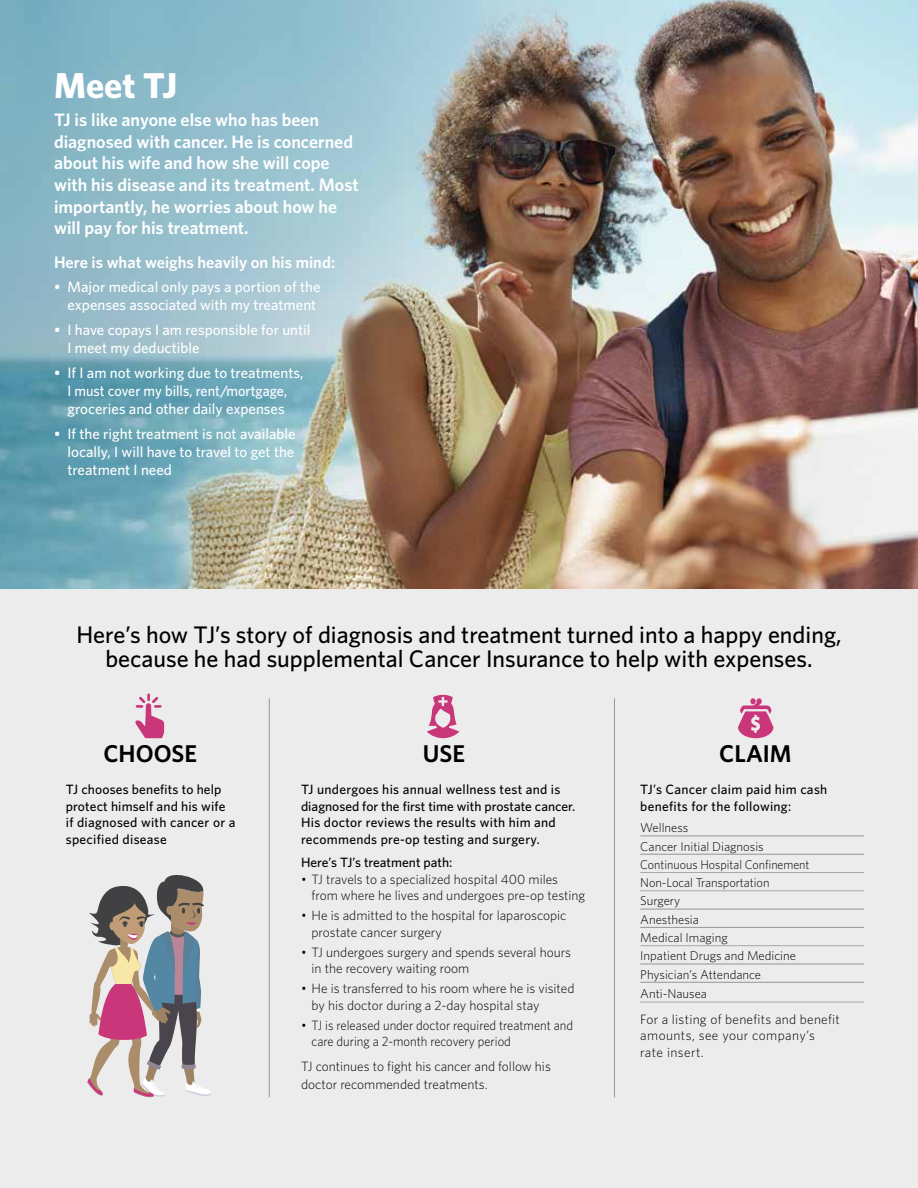
<style>
.page{position:relative;width:918px;height:1188px;background:#fff}
.page>*{position:absolute;margin:0;border:0;box-sizing:border-box;transform-origin:0 0}
.t1{font:700 36px "Whitney";color:#fff}
.t2{font:600 24.3px "Whitney";color:#000}
.t3{font:500 24px/24px "Whitney";color:#000;text-align:center}
.t4{font:600 18px/21.6px "Whitney";color:#fff}
.t5{font:600 16.5px "Whitney";color:#fff}
.t6{font:500 15px/18px "Whitney";color:#fff;text-align:right}
.t7{font:300 13.5px/16.5px "Whitney";color:#000}
.t8{font:500 13.5px/16.5px "Whitney";letter-spacing:.02em;color:#000}
.t9{font:300 13.5px/16.5px "Whitney";letter-spacing:.02em;color:#000}
.t10{font:500 13.5px "Whitney";color:#000}
.t11{font:300 12.75px/18.3px "Whitney";color:#000}
</style>
<div class="page">
<div style="left:0;top:589px;width:918px;height:599px;background:#ececec"></div>
<img style="left:0;top:0;width:918px;height:588px">
<svg style="left:135px;top:693px;width:29px;height:45px"></svg>
<svg style="left:738px;top:698px;width:36px;height:40px"></svg>
<svg style="left:427px;top:694px;width:32px;height:44px"></svg>
<hr style="left:269px;top:698px;width:1px;height:399px;background:#939598">
<hr style="left:614px;top:698px;width:1px;height:399px;background:#939598">
<svg style="left:87px;top:875px;width:125px;height:223px"></svg>
<hr style="left:640px;top:836px;width:224px;height:1px;background:#939598">
<hr style="left:640px;top:854px;width:224px;height:1px;background:#939598">
<hr style="left:640px;top:872px;width:224px;height:1px;background:#a7a9ac">
<hr style="left:640px;top:891px;width:224px;height:1px;background:#a7a9ac">
<hr style="left:640px;top:909px;width:224px;height:1px;background:#939598">
<hr style="left:640px;top:927px;width:224px;height:1px;background:#939598">
<hr style="left:640px;top:945px;width:224px;height:1px;background:#a7a9ac">
<hr style="left:640px;top:964px;width:224px;height:1px;background:#939598">
<hr style="left:640px;top:982px;width:224px;height:1px;background:#939598">
<hr style="left:640px;top:1002px;width:224px;height:1px;background:#a7a9ac">
<h1 class="t1" style="left:54px;top:61px;width:125px">Meet TJ</h1>
<h3 class="t4" style="left:54px;top:109px;width:306px">TJ is like anyone else who has been diagnosed with cancer. He is concerned about his wife and how she will cope with his disease and its treatment. Most importantly, he worries about how he will pay for his treatment.</h3>
<p class="t5" style="left:54px;top:251px;width:283px">Here is what weighs heavily on his mind:</p>
<p class="t6" style="left:54px;top:278px;width:268px">• Major medical only pays a portion of the expenses associated with my treatment</p>
<p class="t6" style="left:68px;top:321px;width:245px;text-align:left;text-indent:-14px">• I have copays I am responsible for until<br>I meet my deductible</p>
<p class="t6" style="left:54px;top:363px;width:251px;text-align:center">• If I am not working due to treatments,<br>I must cover my bills, rent/mortgage, groceries and other daily expenses</p>
<p class="t6" style="left:68px;top:424px;width:230px;text-align:justify;text-indent:-14px">• If the right treatment is not available locally, I will have to travel to get the treatment I need</p>
<h3 class="t3" style="left:76px;top:622px;width:767px">Here’s how TJ’s story of diagnosis and treatment turned into a happy ending, because he had supplemental Cancer Insurance to help with expenses.</h3>
<h2 class="t2" style="left:103px;top:738px;width:95px">CHOOSE</h2>
<h2 class="t2" style="left:423px;top:738px;width:44px">USE</h2>
<h2 class="t2" style="left:719px;top:738px;width:74px">CLAIM</h2>
<p class="t8" style="left:66px;top:781px;width:171px">TJ chooses benefits to help protect himself and his wife if diagnosed with cancer or a specified disease</p>
<p class="t8" style="left:301px;top:781px;width:276px">TJ undergoes his annual wellness test and is diagnosed for the first time with prostate cancer.<br>His doctor reviews the results with him and recommends pre-op testing and surgery.</p>
<p class="t10" style="left:301px;top:854px;width:153px">Here’s TJ’s treatment path:</p>
<p class="t7" style="left:312px;top:870px;width:275px;text-indent:-11px">• TJ travels to a specialized hospital 400 miles from where he lives and undergoes pre-op testing</p>
<p class="t7" style="left:312px;top:907px;width:257px;text-indent:-11px">• He is admitted to the hospital for laparoscopic prostate cancer surgery</p>
<p class="t7" style="left:312px;top:943px;width:261px;text-indent:-11px">• TJ undergoes surgery and spends several hours in the recovery waiting room</p>
<p class="t7" style="left:312px;top:980px;width:265px;text-indent:-11px">• He is transferred to his room where he is visited by his doctor during a 2-day hospital stay</p>
<p class="t7" style="left:312px;top:1016px;width:263px;text-indent:-10px">• TJ is released under doctor required treatment and care during a 2-month recovery period</p>
<p class="t7" style="left:301px;top:1057px;width:251px;line-height:18px">TJ continues to fight his cancer and follow his doctor recommended treatments.</p>
<p class="t8" style="left:640px;top:781px;width:189px">TJ’s Cancer claim paid him cash benefits for the following:</p>
<p class="t11" style="left:640px;top:818px;width:171px">Wellness<br>Cancer Initial Diagnosis<br>Continuous Hospital Confinement<br>Non-Local Transportation<br>Surgery<br>Anesthesia<br>Medical Imaging<br>Inpatient Drugs and Medicine<br>Physician’s Attendance</p>
<p class="t11" style="left:640px;top:984px;width:68px">Anti-Nausea</p>
<p class="t9" style="left:640px;top:1010px;width:201px">For a listing of benefits and benefit amounts, see your company’s rate insert.</p>
</div>
